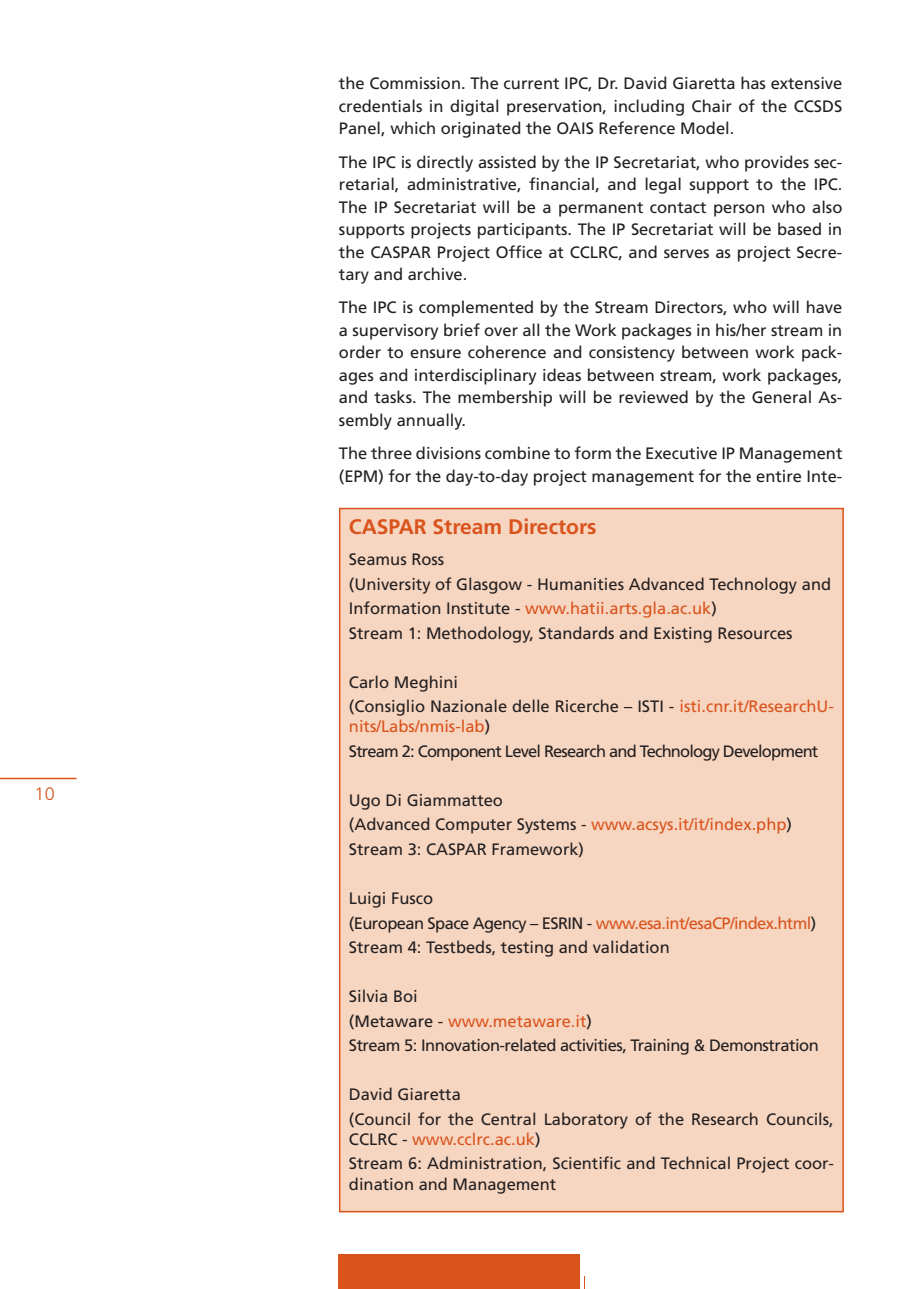
<style>
.page{position:relative;width:919px;height:1289px;background:#fff}
.page>*{position:absolute;margin:0;border:0;box-sizing:border-box;transform-origin:0 0}
.t1{font:700 21px "Frutiger";color:#d9531c}
.t2{font:300 18px "Frutiger";color:#d9531c}
.t3{font:16.5px/22.5px "Frutiger";color:#231f20}
.t4{font:16.5px/24.5px "Frutiger";letter-spacing:-.035em;color:#231f20}
.t5{font:16.5px/24.5px "Frutiger";letter-spacing:-.03em;color:#231f20}
.t6{font:16.5px/24.5px "Frutiger";letter-spacing:-.05em;color:#231f20}
.s1{color:#d9531c}
</style>
<div class="page">
<hr style="left:0;top:777px;width:77px;height:2px;background:#d9531c">
<div style="left:339px;top:1254px;width:241px;height:34px;background:#d9531c"></div>
<div style="left:339px;top:508px;width:504px;height:703px;background:#f7d6c1"></div>
<div style="left:339px;top:508px;width:504px;height:704px;border:2px solid #d9531c"></div>
<p class="t2" style="left:35px;top:784px;width:22px">10</p>
<p class="t3" style="left:339px;top:72px;width:505px;text-align:justify">the Commission. The current IPC, Dr. David Giaretta has extensive credentials in digital preservation, including Chair of the CCSDS Panel, which originated the OAIS Reference Model.</p>
<p class="t3" style="left:339px;top:150px;width:505px;text-align:justify">The IPC is directly assisted by the IP Secretariat, who provides sec&shy;retarial, administrative, financial, and legal support to the IPC.<br>The IP Secretariat will be a permanent contact person who also supports projects participants. The IP Secretariat will be based in the CASPAR Project Office at CCLRC, and serves as project Secre&shy;tary and archive.</p>
<p class="t3" style="left:339px;top:296px;width:505px;text-align:justify">The IPC is complemented by the Stream Directors, who will have a supervisory brief over all the Work packages in his/her stream in order to ensure coherence and consistency between work pack&shy;ages and interdisciplinary ideas between stream, work packages, and tasks. The membership will be reviewed by the General As&shy;sembly annually.</p>
<p class="t3" style="left:339px;top:442px;width:505px">The three divisions combine to form the Executive IP Management (EPM) for the day-to-day project management for the entire Inte-</p>
<p class="t1" style="left:349px;top:514px;width:249px">CASPAR Stream Directors</p>
<p class="t3" style="left:349px;top:547px;width:483px;line-height:24.5px">Seamus Ross<br>(University of Glasgow - Humanities Advanced Technology and Information Institute - <span class="s1">www.hatii.arts.gla.ac.uk</span>)<br>Stream 1: Methodology, Standards and Existing Resources</p>
<p class="t3" style="left:349px;top:669px;width:486px;line-height:24.5px">Carlo Meghini<br>(Consiglio Nazionale delle Ricerche – ISTI - <span class="s1">isti.cnr.it/ResearchU-</span></p>
<p class="t6" style="left:349px;top:714px;width:471px"><span class="s1">nits/Labs/nmis-lab</span>)<br>Stream 2: Component Level Research and Technology Development</p>
<p class="t3" style="left:349px;top:787px;width:444px;line-height:24.5px">Ugo Di Giammatteo<br>(Advanced Computer Systems - <span class="s1">www.acsys.it/it/index.php</span>)<br>Stream 3: CASPAR Framework)</p>
<p class="t4" style="left:349px;top:885px;width:469px">Luigi Fusco<br>(European Space Agency – ESRIN - <span class="s1">www.esa.int/esaCP/index.html</span>)<br>Stream 4: Testbeds, testing and validation</p>
<p class="t5" style="left:349px;top:983px;width:471px">Silvia Boi<br>(Metaware - <span class="s1">www.metaware.it</span>)<br>Stream 5: Innovation-related activities, Training &amp; Demonstration</p>
<p class="t3" style="left:349px;top:1081px;width:486px;line-height:24.5px">David Giaretta<br>(Council for the Central Laboratory of the Research Councils,</p>
<p class="t3" style="left:349px;top:1126px;width:486px;line-height:24.5px">CCLRC - <span class="s1">www.cclrc.ac.uk</span>)<br>Stream 6: Administration, Scientific and Technical Project coor-</p>
<p class="t3" style="left:349px;top:1172px;width:209px">dination and Management</p>
</div>
